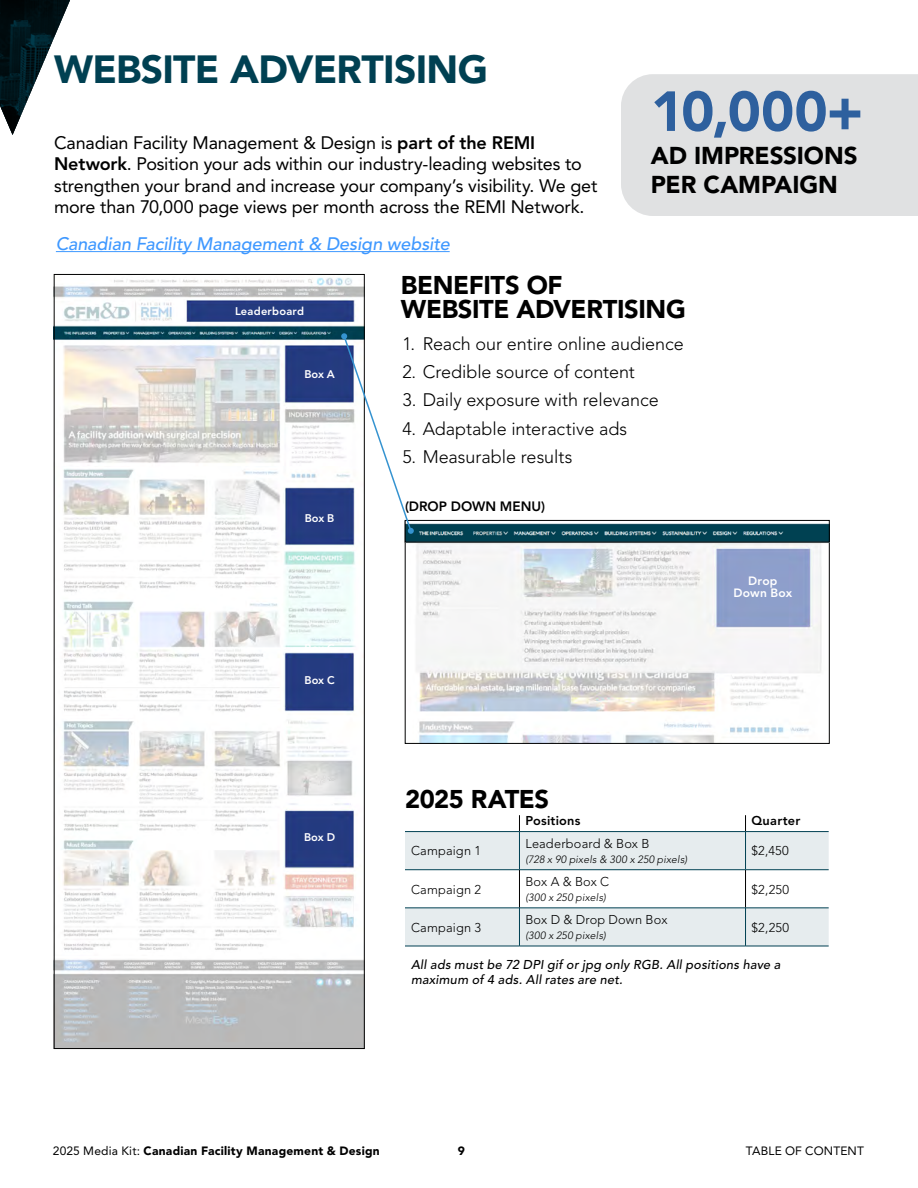
<style>
.page{position:relative;width:918px;height:1188px;background:#fff}
.page>*{position:absolute;margin:0;border:0;box-sizing:border-box;transform-origin:0 0}
.t1{font:900 55.8px "Avenir LT Std";color:#2e609e}
.t2{font:900 39px "Avenir LT Std";letter-spacing:-.02em;color:#004052}
.t3{font:900 25.5px/24px "Avenir LT Std";letter-spacing:-.015em;color:#000}
.t4{font:900 24.15px/29.1px "Avenir LT Std";letter-spacing:-.005em;color:#000}
.t5{font:18px/21.6px "Avenir LT Std";letter-spacing:-.01em;color:#000}
.t6{font:300 18px "Avenir LT Std";letter-spacing:-.005em;color:#000}
.t7{font:italic 500 18px "Avenir LT Std";letter-spacing:-.005em;color:#3e98ff}
.t8{font:800 13.5px "Avenir LT Std";color:#000}
.t9{font:300 12.75px "Avenir LT Std";letter-spacing:.015em;color:#000}
.t10{font:italic 500 12.75px/15px "Avenir LT Std";letter-spacing:.015em;color:#000}
.t11{font:800 12.75px "Avenir LT Std";letter-spacing:.02em;color:#000}
.t12{font:900 12px "Avenir LT Std";letter-spacing:.02em;color:#000}
.t13{font:12px "Avenir LT Std";letter-spacing:.015em;color:#000}
.t14{font:800 12px/12px "Avenir LT Std";letter-spacing:.015em;color:#fff;text-align:center}
.t15{font:800 11.1px "Avenir LT Std";letter-spacing:.01em;color:#fff}
.t16{font:italic 300 10.5px "Avenir LT Std";letter-spacing:.02em;color:#000}
.s1{font-weight:800}
.s2{font-weight:400}
</style>
<div class="page">
<svg style="left:0;top:0;width:70px;height:135px"></svg>
<img style="left:56px;top:274px;width:309px;height:775px">
<svg style="left:405px;top:832px;width:424px;height:114px;fill:#e6ecee"></svg>
<svg style="left:519px;top:815px;width:1px;height:16px"></svg>
<svg style="left:745px;top:815px;width:1px;height:16px"></svg>
<hr style="left:519px;top:870px;width:1px;height:38px;background:#000">
<hr style="left:745px;top:870px;width:1px;height:38px;background:#000">
<hr style="left:405px;top:831px;width:114px;height:1px;background:#004052">
<hr style="left:519px;top:831px;width:227px;height:1px;background:#004052">
<hr style="left:519px;top:832px;width:1px;height:38px;background:#004052">
<hr style="left:746px;top:831px;width:83px;height:1px;background:#004052">
<hr style="left:745px;top:832px;width:1px;height:38px;background:#004052">
<hr style="left:405px;top:869px;width:114px;height:1px;background:#004052">
<hr style="left:519px;top:869px;width:227px;height:1px;background:#004052">
<hr style="left:746px;top:869px;width:83px;height:1px;background:#004052">
<hr style="left:405px;top:908px;width:114px;height:1px;background:#004052">
<hr style="left:519px;top:908px;width:227px;height:1px;background:#004052">
<hr style="left:519px;top:908px;width:1px;height:38px;background:#004052">
<hr style="left:746px;top:908px;width:83px;height:1px;background:#004052">
<hr style="left:745px;top:908px;width:1px;height:38px;background:#004052">
<hr style="left:405px;top:946px;width:114px;height:1px;background:#004052">
<hr style="left:519px;top:946px;width:227px;height:1px;background:#004052">
<hr style="left:746px;top:946px;width:83px;height:1px;background:#004052">
<hr style="left:56px;top:251px;width:394px;height:1px;background:#3e98ff">
<img style="left:407px;top:542px;width:421px;height:200px">
<div style="left:621px;top:74px;width:297px;height:142px;background:#e0e1e2"></div>
<img style="left:407px;top:523px;width:421px;height:17px">
<div style="left:405px;top:520px;width:425px;height:22px;border:1px solid #000"></div>
<svg style="left:341px;top:333px;width:73px;height:201px"></svg>
<h2 class="t2" style="left:54px;top:46px;width:436px">WEBSITE ADVERTISING</h2>
<p class="t5" style="left:54px;top:132px;width:545px">Canadian Facility Management &amp; Design is <span class="s1">part of the REMI Network</span>. Position your ads within our industry-leading websites to strengthen your brand and increase your company’s visibility. We get more than 70,000 page views per month across the REMI Network.</p>
<p class="t7" style="left:56px;top:233px;width:395px">Canadian Facility Management &amp; Design website</p>
<h1 class="t1" style="left:651px;top:78px;width:214px">10,000+</h1>
<h3 class="t4" style="left:651px;top:141px;width:208px">AD IMPRESSIONS<br>PER CAMPAIGN</h3>
<p class="t15" style="left:235px;top:305px;width:71px">Leaderboard</p>
<p class="t15" style="left:304px;top:367px;width:32px">Box A</p>
<p class="t15" style="left:305px;top:511px;width:31px">Box B</p>
<p class="t15" style="left:305px;top:642px;width:32px">Box C</p>
<p class="t15" style="left:305px;top:673px;width:32px">Box C</p>
<p class="t15" style="left:304px;top:831px;width:32px">Box D</p>
<h3 class="t3" style="left:401px;top:273px;width:286px">BENEFITS OF<br>WEBSITE ADVERTISING</h3>
<p class="t6" style="left:402px;top:333px;width:283px">1. Reach our entire online audience</p>
<p class="t6" style="left:402px;top:361px;width:234px">2. Credible source of content</p>
<p class="t6" style="left:402px;top:390px;width:258px">3. Daily exposure with relevance</p>
<p class="t6" style="left:402px;top:418px;width:226px">4. Adaptable interactive ads</p>
<p class="t6" style="left:402px;top:446px;width:172px">5. Measurable results</p>
<p class="t8" style="left:405px;top:499px;width:142px">(DROP DOWN MENU)</p>
<h3 class="t3" style="left:405px;top:787px;width:146px">2025 RATES</h3>
<p class="t14" style="left:733px;top:574px;width:60px">Drop<br>Down Box</p>
<p class="t9" style="left:411px;top:844px;width:72px">Campaign 1</p>
<p class="t9" style="left:411px;top:882px;width:72px">Campaign 2</p>
<p class="t11" style="left:525px;top:813px;width:57px">Positions</p>
<p class="t11" style="left:752px;top:813px;width:50px">Quarter</p>
<p class="t9" style="left:525px;top:836px;width:125px">Leaderboard &amp; Box B</p>
<p class="t16" style="left:525px;top:853px;width:163px">(728 x 90 pixels &amp; 300 x 250 pixels)</p>
<p class="t9" style="left:525px;top:874px;width:85px">Box A &amp; Box C</p>
<p class="t16" style="left:525px;top:891px;width:82px">(300 x 250 pixels)</p>
<p class="t9" style="left:752px;top:844px;width:39px">$2,450</p>
<p class="t9" style="left:752px;top:882px;width:39px">$2,250</p>
<p class="t9" style="left:525px;top:912px;width:144px">Box D &amp; Drop Down Box</p>
<p class="t16" style="left:525px;top:929px;width:82px">(300 x 250 pixels)</p>
<p class="t9" style="left:752px;top:920px;width:39px">$2,250</p>
<p class="t10" style="left:411px;top:958px;width:371px">All ads must be 72 DPI gif or jpg only RGB. All positions have a maximum of 4 ads. All rates are net.</p>
<p class="t9" style="left:411px;top:920px;width:72px">Campaign 3</p>
<p class="t12" style="left:53px;top:1144px;width:328px"><span class="s2">2025 Media Kit:</span> Canadian Facility Management &amp; Design</p>
<p class="t12" style="left:458px;top:1144px;width:9px">9</p>
<p class="t13" style="left:746px;top:1144px;width:120px">TABLE OF CONTENT</p>
</div>
